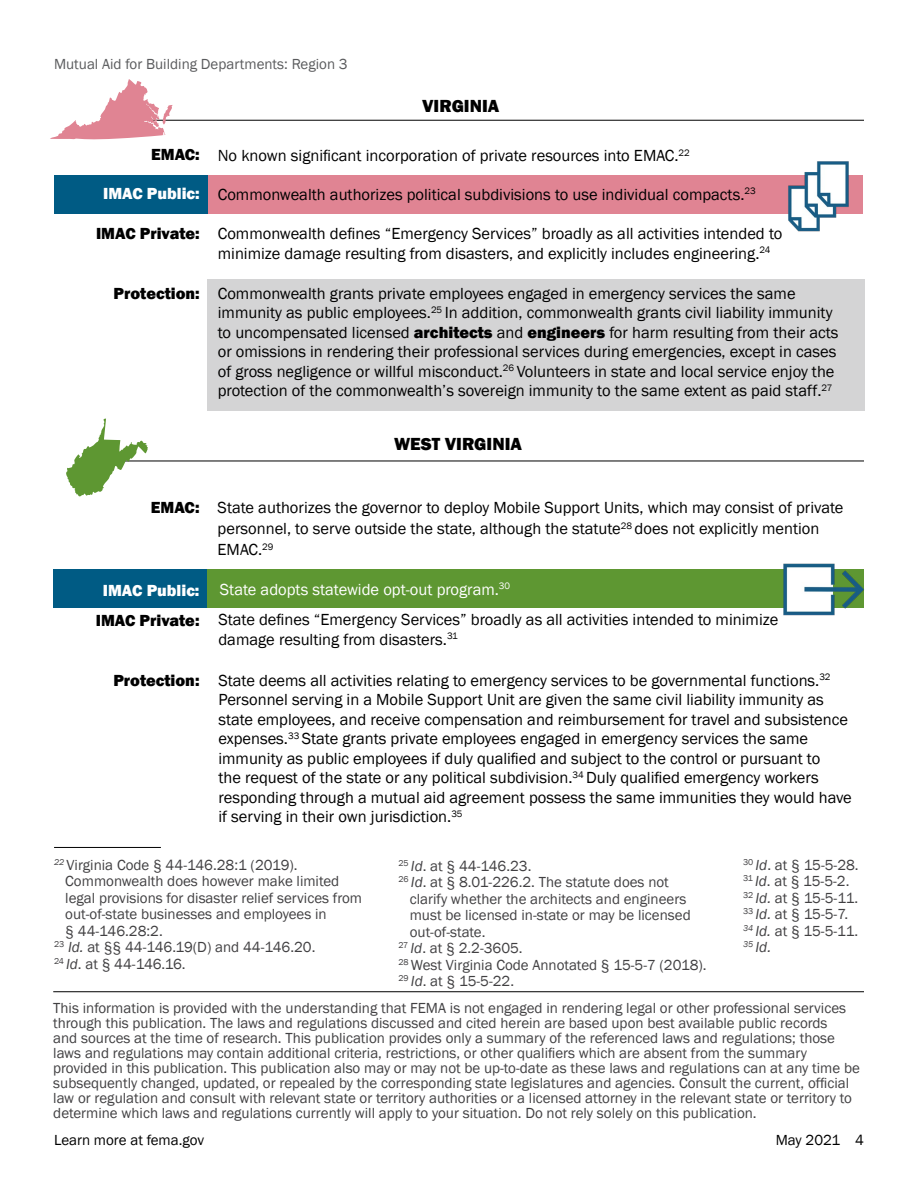
<style>
.page{position:relative;width:918px;height:1188px;background:#fff}
.page>*{position:absolute;margin:0;border:0;box-sizing:border-box;transform-origin:0 0}
.t1{font:800 18px "Franklin Gothic";color:#000}
.t2{font:16.5px/19.5px "Franklin Gothic";color:#000}
.t3{font:15px/15px "Franklin Gothic";color:#414042}
.t4{font:15px "Franklin Gothic";color:#5a5b5d}
.t5{font:15px "Franklin Gothic";color:#000}
.s1{font-weight:800}
.s2{font-weight:800;color:#fff}
.s3{color:#fff}
.s4{font-style:italic}
</style>
<div class="page">
<div style="left:207px;top:175px;width:655px;height:39px;background:#e08493"></div>
<div style="left:53px;top:569px;width:154px;height:39px;background:#005b84"></div>
<div style="left:207px;top:569px;width:657px;height:39px;background:#5e9732"></div>
<hr style="left:81px;top:461px;width:783px;height:1px;background:#000">
<hr style="left:54px;top:847px;width:107px;height:1px;background:#000">
<hr style="left:53px;top:991px;width:811px;height:1px;background:#000">
<div style="left:207px;top:280px;width:657px;height:131px;background:#d4d4d5"></div>
<div style="left:54px;top:175px;width:153px;height:39px;background:#005b84"></div>
<img style="left:788px;top:161px;width:61px;height:71px">
<hr style="left:148px;top:120px;width:716px;height:1px;background:#000">
<svg style="left:50px;top:79px;width:123px;height:61px"></svg>
<svg style="left:66px;top:418px;width:82px;height:79px"></svg>
<img style="left:783px;top:563px;width:81px;height:53px">
<p class="t4" style="left:54px;top:55px;width:295px">Mutual Aid for Building Departments: Region 3</p>
<p class="t1" style="left:422px;top:94px;width:79px">VIRGINIA</p>
<p class="t2" style="left:151px;top:146px;width:540px"><span class="s1">EMAC:</span> No known significant incorporation of private resources into EMAC.<sup>22</sup></p>
<p class="t2" style="left:103px;top:185px;width:654px"><span class="s2">IMAC Public:</span> Commonwealth authorizes political subdivisions to use individual compacts.<sup>23</sup></p>
<p class="t2" style="left:218px;top:224px;width:566px;text-indent:-122px"><span class="s1">IMAC Private:</span> Commonwealth defines “Emergency Services” broadly as all activities intended to minimize damage resulting from disasters, and explicitly includes engineering.<sup>24</sup></p>
<p class="t2" style="left:218px;top:284px;width:622px;text-indent:-104px"><span class="s1">Protection:</span> Commonwealth grants private employees engaged in emergency services the same immunity as public employees.<sup>25</sup> In addition, commonwealth grants civil liability immunity to uncompensated licensed <span class="s1">architects</span> and <span class="s1">engineers</span> for harm resulting from their acts or omissions in rendering their professional services during emergencies, except in cases of gross negligence or willful misconduct.<sup>26</sup> Volunteers in state and local service enjoy the protection of the commonwealth’s sovereign immunity to the same extent as paid staff.<sup>27</sup></p>
<p class="t1" style="left:394px;top:432px;width:129px">WEST VIRGINIA</p>
<p class="t2" style="left:218px;top:498px;width:627px;line-height:21px;text-indent:-67px"><span class="s1">EMAC:</span> State authorizes the governor to deploy Mobile Support Units, which may consist of private personnel, to serve outside the state, although the statute<sup>28</sup> does not explicitly mention<br>EMAC.<sup>29</sup></p>
<p class="t2" style="left:96px;top:574px;width:684px;line-height:30.6px;text-indent:7px"><span class="s2">IMAC Public:</span> <span class="s3">State adopts statewide opt-out program.</span><sup>30<br></sup><span class="s1">IMAC Private:</span> State defines “Emergency Services” broadly as all activities intended to minimize</p>
<p class="t2" style="left:218px;top:630px;width:241px">damage resulting from disasters.<sup>31</sup></p>
<p class="t2" style="left:218px;top:671px;width:635px;text-indent:-105px"><span class="s1">Protection:</span> State deems all activities relating to emergency services to be governmental functions.<sup>32<br></sup>Personnel serving in a Mobile Support Unit are given the same civil liability immunity as state employees, and receive compensation and reimbursement for travel and subsistence expenses.<sup>33</sup> State grants private employees engaged in emergency services the same immunity as public employees if duly qualified and subject to the control or pursuant to<br>the request of the state or any political subdivision.<sup>34</sup> Duly qualified emergency workers responding through a mutual aid agreement possess the same immunities they would have if serving in their own jurisdiction.<sup>35</sup></p>
<p class="t3" style="left:54px;top:858px;width:245px"><sup>22</sup> Virginia Code § 44-146.28:1 (2019).</p>
<p class="t3" style="left:65px;top:874px;width:276px">Commonwealth does however make limited</p>
<p class="t3" style="left:65px;top:891px;width:298px">legal provisions for disaster relief services from</p>
<p class="t3" style="left:65px;top:907px;width:263px">out-of-state businesses and employees in</p>
<p class="t3" style="left:65px;top:924px;width:99px">§ 44-146.28:2.</p>
<p class="t3" style="left:54px;top:940px;width:263px"><sup>23</sup> <span class="s4">Id.</span> at §§ 44-146.19(D) and 44-146.20.</p>
<p class="t3" style="left:54px;top:957px;width:133px"><sup>24</sup> <span class="s4">Id</span>. at § 44-146.16.</p>
<p class="t3" style="left:743px;top:857px;width:117px;line-height:16.5px"><sup>30</sup> <span class="s4">Id</span>. at § 15-5-28.<br><sup>31</sup> <span class="s4">Id</span>. at § 15-5-2.<br><sup>32</sup> <span class="s4">Id.</span> at § 15-5-11.<br><sup>33</sup> <span class="s4">Id.</span> at § 15-5-7.<br><sup>34</sup> <span class="s4">Id.</span> at § 15-5-11.<br><sup>35</sup> <span class="s4">Id.</span></p>
<p class="t3" style="left:399px;top:858px;width:134px"><sup>25</sup> <span class="s4">Id</span>. at § 44-146.23.</p>
<p class="t3" style="left:399px;top:875px;width:272px"><sup>26</sup> <span class="s4">Id</span>. at § 8.01-226.2. The statute does not</p>
<p class="t3" style="left:410px;top:891px;width:278px">clarify whether the architects and engineers</p>
<p class="t3" style="left:410px;top:908px;width:282px">must be licensed in-state or may be licensed</p>
<p class="t3" style="left:410px;top:924px;width:77px">out-of-state.</p>
<p class="t3" style="left:399px;top:941px;width:126px"><sup>27</sup> <span class="s4">Id</span>. at § 2.2-3605.</p>
<p class="t3" style="left:399px;top:957px;width:310px"><sup>28</sup> West Virginia Code Annotated § 15-5-7 (2018).</p>
<p class="t3" style="left:399px;top:974px;width:117px"><sup>29</sup> <span class="s4">Id</span>. at § 15-5-22.</p>
<p class="t3" style="left:53px;top:1000px;width:808px">This information is provided with the understanding that FEMA is not engaged in rendering legal or other professional services through this publication. The laws and regulations discussed and cited herein are based upon best available public records<br>and sources at the time of research. This publication provides only a summary of the referenced laws and regulations; those laws and regulations may contain additional criteria, restrictions, or other qualifiers which are absent from the summary provided in this publication. This publication also may or may not be up-to-date as these laws and regulations can at any time be subsequently changed, updated, or repealed by the corresponding state legislatures and agencies. Consult the current, official law or regulation and consult with relevant state or territory authorities or a licensed attorney in the relevant state or territory to determine which laws and regulations currently will apply to your situation. Do not rely solely on this publication.</p>
<p class="t5" style="left:54px;top:1130px;width:152px">Learn more at fema.gov</p>
<p class="t5" style="left:776px;top:1130px;width:90px">May 2021 4</p>
</div>
